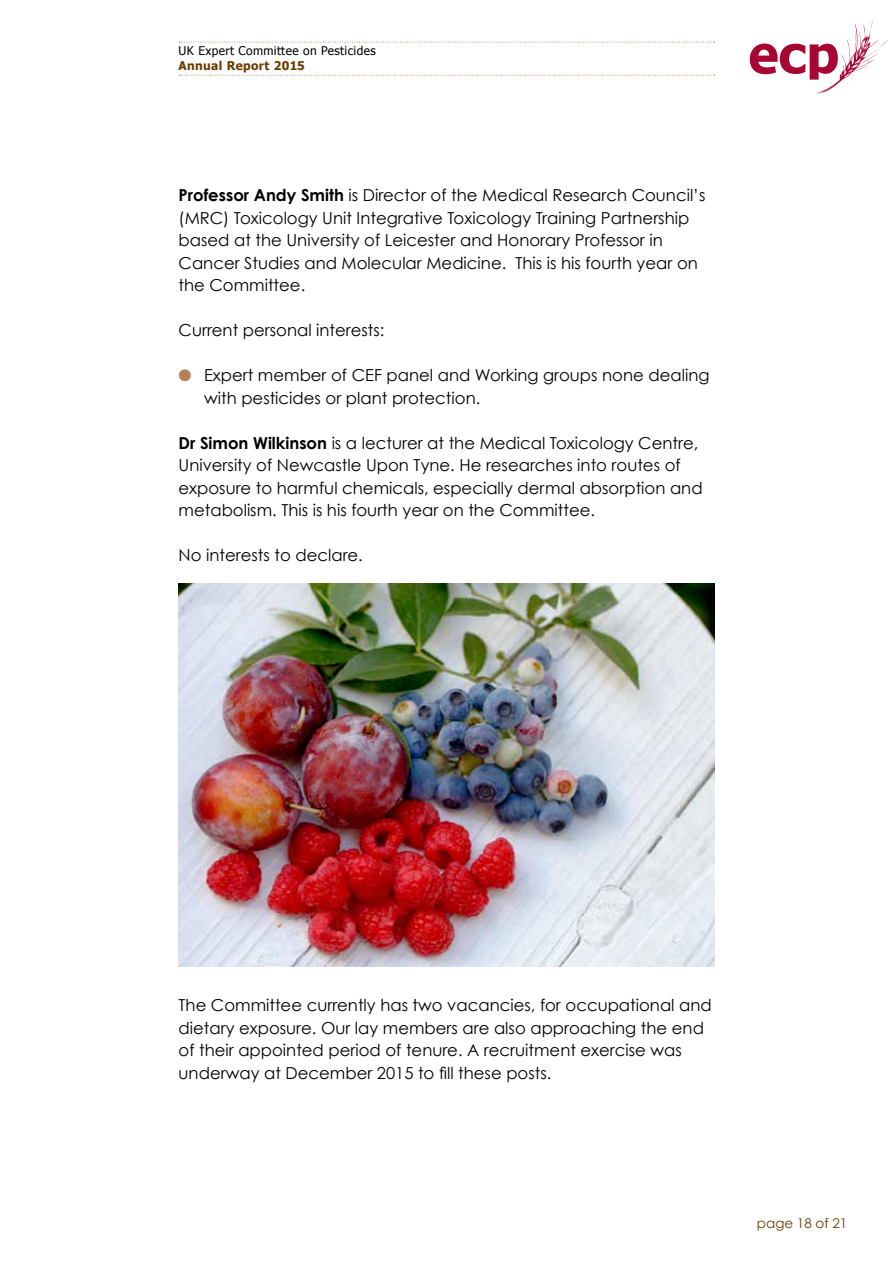
<style>
.page{position:relative;width:893px;height:1263px;background:#fff}
.page>*{position:absolute;margin:0;border:0;box-sizing:border-box;transform-origin:0 0}
.t1{font:700 60px "Myriad Pro";color:#a70532}
.t2{font:16.5px/22.5px "Century Gothic";color:#000}
.t3{font:13.5px "Century Gothic";color:#6a3c00}
.t4{font:12px "Tahoma";letter-spacing:.03em;color:#000}
.t5{font:700 12px "Tahoma";letter-spacing:.03em;color:#6a3c00}
.s1{font-weight:700}
.s2{color:#b97e54}
</style>
<div class="page">
<svg style="left:179px;top:42px;width:536px;height:1px"></svg>
<svg style="left:179px;top:75px;width:536px;height:1px"></svg>
<svg style="left:780px;top:20px;width:109px;height:74px"></svg>
<img style="left:179px;top:584px;width:535px;height:382px">
<p class="t4" style="left:179px;top:43px;width:199px">UK Expert Committee on Pesticides</p>
<p class="t5" style="left:179px;top:57px;width:128px">Annual Report 2015</p>
<h1 class="t1" style="left:748px;top:14px;width:33px">e</h1>
<p class="t2" style="left:179px;top:184px;width:528px"><span class="s1">Professor Andy Smith</span> is Director of the Medical Research Council’s (MRC) Toxicology Unit Integrative Toxicology Training Partnership based at the University of Leicester and Honorary Professor in Cancer Studies and Molecular Medicine. This is his fourth year on the Committee.</p>
<p class="t2" style="left:179px;top:319px;width:207px">Current personal interests:</p>
<p class="t2" style="left:204px;top:364px;width:507px;text-indent:-26px"><span class="s2">●</span> Expert member of CEF panel and Working groups none dealing with pesticides or plant protection.</p>
<p class="t2" style="left:179px;top:431px;width:526px"><span class="s1">Dr Simon Wilkinson</span> is a lecturer at the Medical Toxicology Centre, University of Newcastle Upon Tyne. He researches into routes of exposure to harmful chemicals, especially dermal absorption and metabolism. This is his fourth year on the Committee.</p>
<p class="t2" style="left:179px;top:544px;width:186px">No interests to declare.</p>
<p class="t2" style="left:179px;top:994px;width:535px">The Committee currently has two vacancies, for occupational and dietary exposure. Our lay members are also approaching the end of their appointed period of tenure. A recruitment exercise was underway at December 2015 to fill these posts.</p>
<p class="t3" style="left:757px;top:1214px;width:92px">page 18 of 21</p>
</div>
